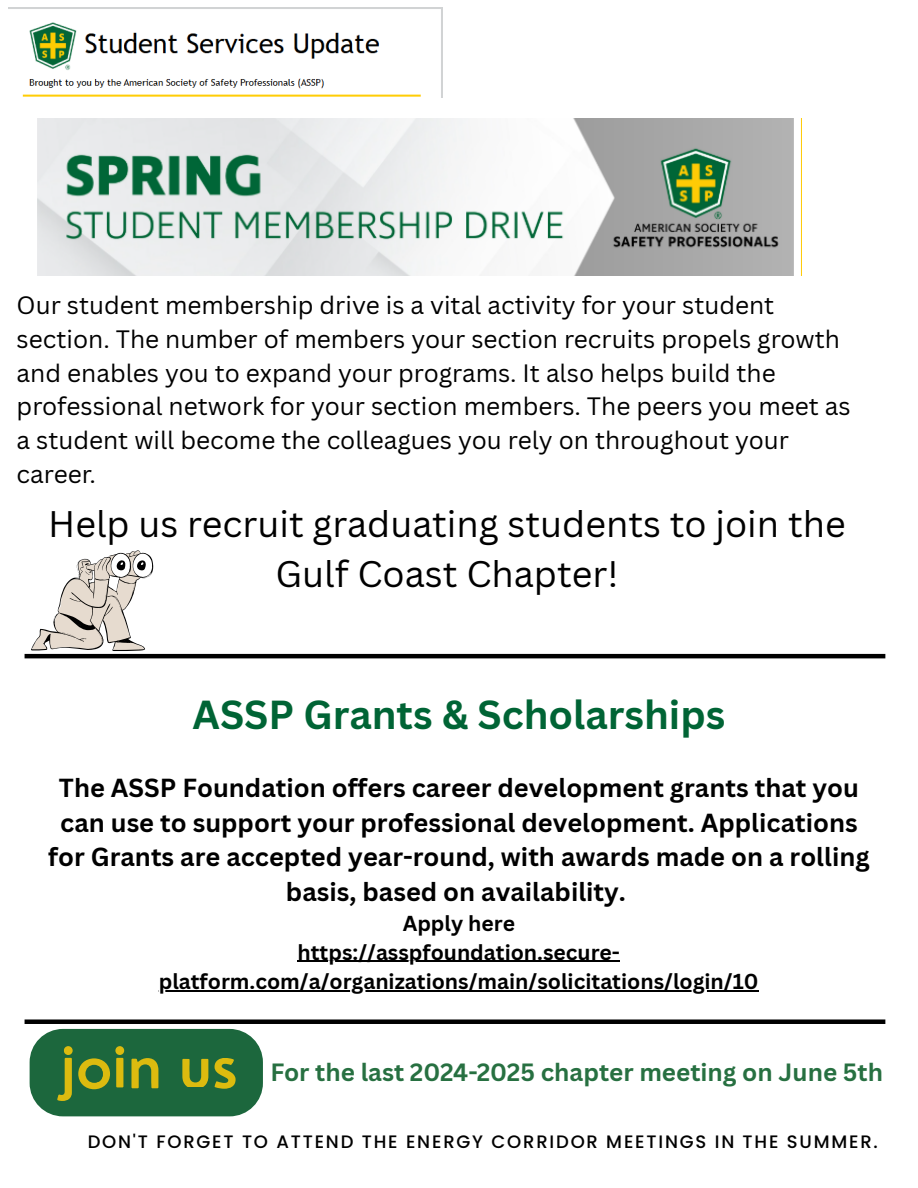
<style>
.page{position:relative;width:918px;height:1188px;background:#fff}
.page>*{position:absolute;margin:0;border:0;box-sizing:border-box;transform-origin:0 0}
.t1{font:700 39.45px "Canva Sans";color:#006435}
.t2{font:36px/49.5px "Canva Sans";color:#000;text-align:center}
.t3{font:700 25.5px/34.8px "Canva Sans";color:#000;text-align:center}
.t4{font:24.45px/33.8px "Canva Sans";color:#000}
.t5{font:700 24.3px "Canva Sans";color:#277041}
.t6{font:700 21.15px "Canva Sans";color:#000}
.t7{font:500 18px "Poppins";letter-spacing:.1em;color:#000}
</style>
<div class="page">
<hr style="left:25px;top:654px;width:860px;height:4px;background:#000">
<img style="left:37px;top:118px;width:765px;height:158px">
<img style="left:9px;top:7px;width:434px;height:90px">
<svg style="left:31px;top:550px;width:122px;height:101px"></svg>
<svg style="left:29px;top:1028px;width:234px;height:89px;background:#31754e"></svg>
<svg style="left:57px;top:1046px;width:67px;height:55px;background:#5a822d"></svg>
<svg style="left:131px;top:1058px;width:27px;height:30px"></svg>
<svg style="left:182px;top:1059px;width:26px;height:30px"></svg>
<svg style="left:214px;top:1058px;width:22px;height:31px"></svg>
<hr style="left:298px;top:961px;width:322px;height:1px;background:#000">
<hr style="left:159px;top:990px;width:600px;height:1px;background:#000">
<div style="left:25px;top:1019px;width:860px;height:5px;background:#000"></div>
<h4 class="t4" style="left:17px;top:288px;width:836px">Our student membership drive is a vital activity for your student section. The number of members your section recruits propels growth and enables you to expand your programs. It also helps build the professional network for your section members. The peers you meet as a student will become the colleagues you rely on throughout your career.</h4>
<h2 class="t2" style="left:48px;top:498px;width:799px">Help us recruit graduating students to join the<br>Gulf Coast Chapter!</h2>
<h3 class="t1" style="left:193px;top:687px;width:534px">ASSP Grants &amp; Scholarships</h3>
<p class="t3" style="left:48px;top:769px;width:823px">The ASSP Foundation offers career development grants that you can use to support your professional development. Applications for Grants are accepted year-round, with awards made on a rolling basis, based on availability.</p>
<p class="t6" style="left:403px;top:908px;width:114px">Apply here</p>
<p class="t6" style="left:298px;top:937px;width:324px">https://asspfoundation.secure-</p>
<h1 class="t6" style="left:159px;top:966px;width:601px">platform.com/a/organizations/main/solicitations/login/10</h1>
<p class="t5" style="left:270px;top:1055px;width:614px">For the last 2024-2025 chapter meeting on June 5th</p>
<p class="t7" style="left:88px;top:1129px;width:792px">DON'T FORGET TO ATTEND THE ENERGY CORRIDOR MEETINGS IN THE SUMMER.</p>
</div>
